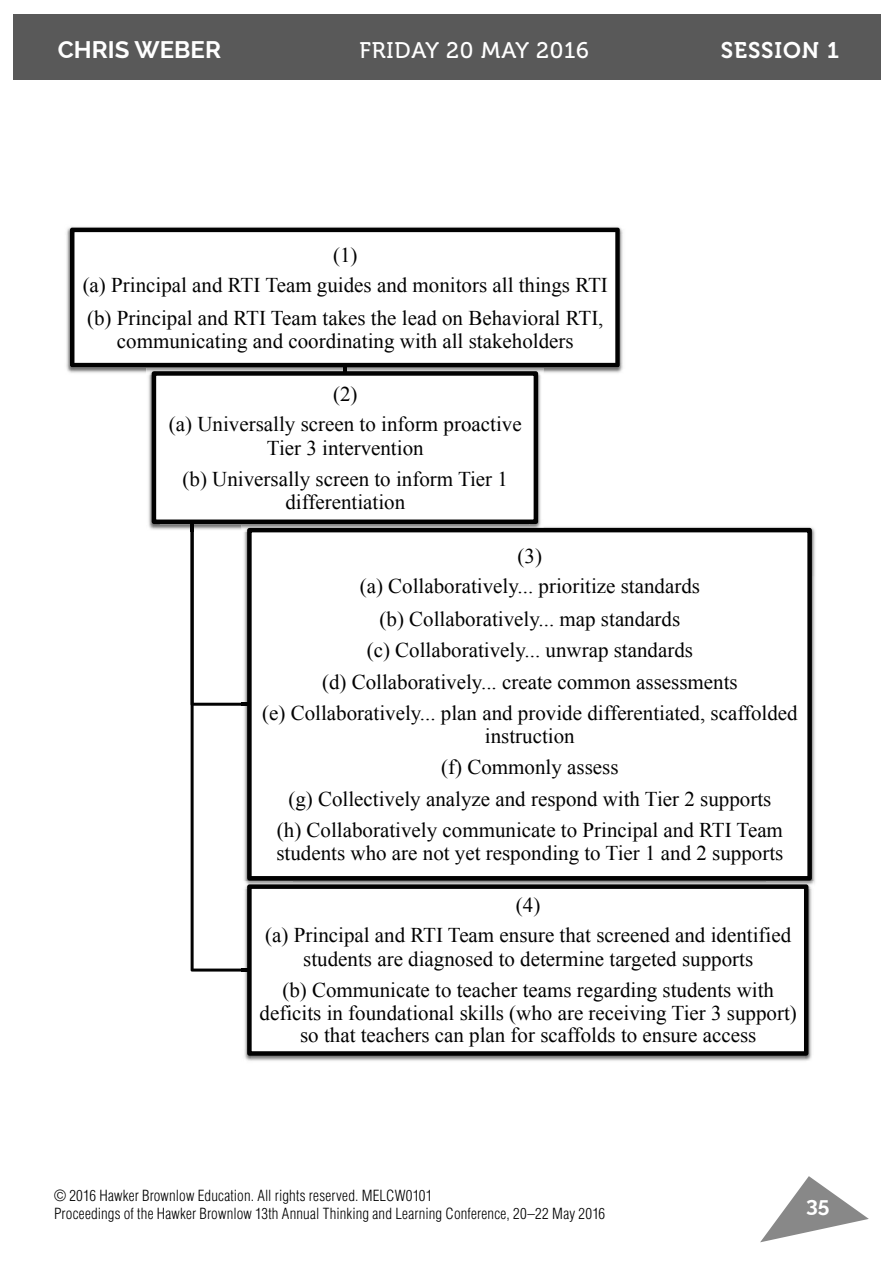
<style>
.page{position:relative;width:893px;height:1263px;background:#fff}
.page>*{position:absolute;margin:0;border:0;box-sizing:border-box;transform-origin:0 0}
.t1{font:700 24px "Raleway";color:#fff}
.t2{font:22.5px "Museo 500";letter-spacing:.04em;color:#fff}
.t3{font:22.5px "Museo 700";letter-spacing:.04em;color:#fff}
.t4{font:21px/31.5px "Times New Roman";color:#020202;text-align:center}
.t5{font:700 21px "Raleway";color:#fff}
.t6{font:300 condensed 15px/18px "Helvetica LT Std";letter-spacing:.01em;color:#000}
</style>
<div class="page">
<div style="left:13px;top:14px;width:867px;height:65px;background:#595959"></div>
<svg style="left:760px;top:1176px;width:109px;height:66px"></svg>
<img style="left:66px;top:226px;width:557px;height:147px">
<svg style="left:70px;top:228px;width:550px;height:139px"></svg>
<img style="left:146px;top:368px;width:397px;height:164px">
<svg style="left:343px;top:365px;width:3px;height:6px"></svg>
<img style="left:160px;top:524px;width:369px;height:1px">
<div style="left:154px;top:373px;width:382px;height:149px;background:#fff"></div>
<div style="left:152px;top:371px;width:386px;height:153px;border:4px solid #020202"></div>
<img style="left:543px;top:527px;width:272px;height:49px">
<img style="left:765px;top:576px;width:50px;height:307px">
<img style="left:293px;top:880px;width:472px;height:1px">
<img style="left:249px;top:525px;width:294px;height:3px">
<div style="left:249px;top:530px;width:561px;height:348px;background:#fff"></div>
<div style="left:247px;top:528px;width:565px;height:352px;border:4px solid #020202"></div>
<img style="left:242px;top:881px;width:572px;height:180px">
<svg style="left:191px;top:522px;width:58px;height:449px"></svg>
<img style="left:251px;top:1056px;width:554px;height:2px">
<div style="left:249px;top:887px;width:557px;height:166px;background:#fff"></div>
<div style="left:247px;top:884px;width:561px;height:172px;border:4px solid #020202"></div>
<p class="t1" style="left:58px;top:36px;width:165px">CHRIS WEBER</p>
<p class="t2" style="left:359px;top:42px;width:231px">FRIDAY 20 MAY 2016</p>
<p class="t3" style="left:721px;top:42px;width:120px">SESSION 1</p>
<p class="t4" style="left:83px;top:240px;width:527px;line-height:30px">(1)<br>(a) Principal and RTI Team guides and monitors all things RTI</p>
<p class="t4" style="left:87px;top:306px;width:518px;line-height:22.5px">(b) Principal and RTI Team takes the lead on Behavioral RTI, communicating and coordinating with all stakeholders</p>
<p class="t4" style="left:169px;top:378px;width:354px;line-height:30px">(2)<br>(a) Universally screen to inform proactive</p>
<p class="t4" style="left:183px;top:432px;width:327px">Tier 3 intervention<br>(b) Universally screen to inform Tier 1</p>
<p class="t4" style="left:285px;top:486px;width:121px">differentiation</p>
<p class="t4" style="left:360px;top:540px;width:342px;line-height:30px">(3)<br>(a) Collaboratively... prioritize standards</p>
<p class="t4" style="left:262px;top:603px;width:537px">(b) Collaboratively... map standards<br>(c) Collaboratively... unwrap standards<br>(d) Collaboratively... create common assessments<br>(e) Collaboratively... plan and provide differentiated, scaffolded</p>
<p class="t4" style="left:277px;top:720px;width:508px">instruction<br>(f) Commonly assess<br>(g) Collectively analyze and respond with Tier 2 supports (h) Collaboratively communicate to Principal and RTI Team</p>
<p class="t4" style="left:276px;top:837px;width:508px">students who are not yet responding to Tier 1 and 2 supports</p>
<p class="t4" style="left:265px;top:889px;width:527px;line-height:30px">(4)<br>(a) Principal and RTI Team ensure that screened and identified</p>
<p class="t4" style="left:282px;top:943px;width:493px">students are diagnosed to determine targeted supports<br>(b) Communicate to teacher teams regarding students with</p>
<p class="t4" style="left:260px;top:1001px;width:539px;line-height:22.5px">deficits in foundational skills (who are receiving Tier 3 support) so that teachers can plan for scaffolds to ensure access</p>
<p class="t6" style="left:54px;top:1189px;width:553px">© 2016 Hawker Brownlow Education. All rights reserved. MELCW0101<br>Proceedings of the Hawker Brownlow 13th Annual Thinking and Learning Conference, 20–22 May 2016</p>
<p class="t5" style="left:806px;top:1193px;width:25px">35</p>
</div>
